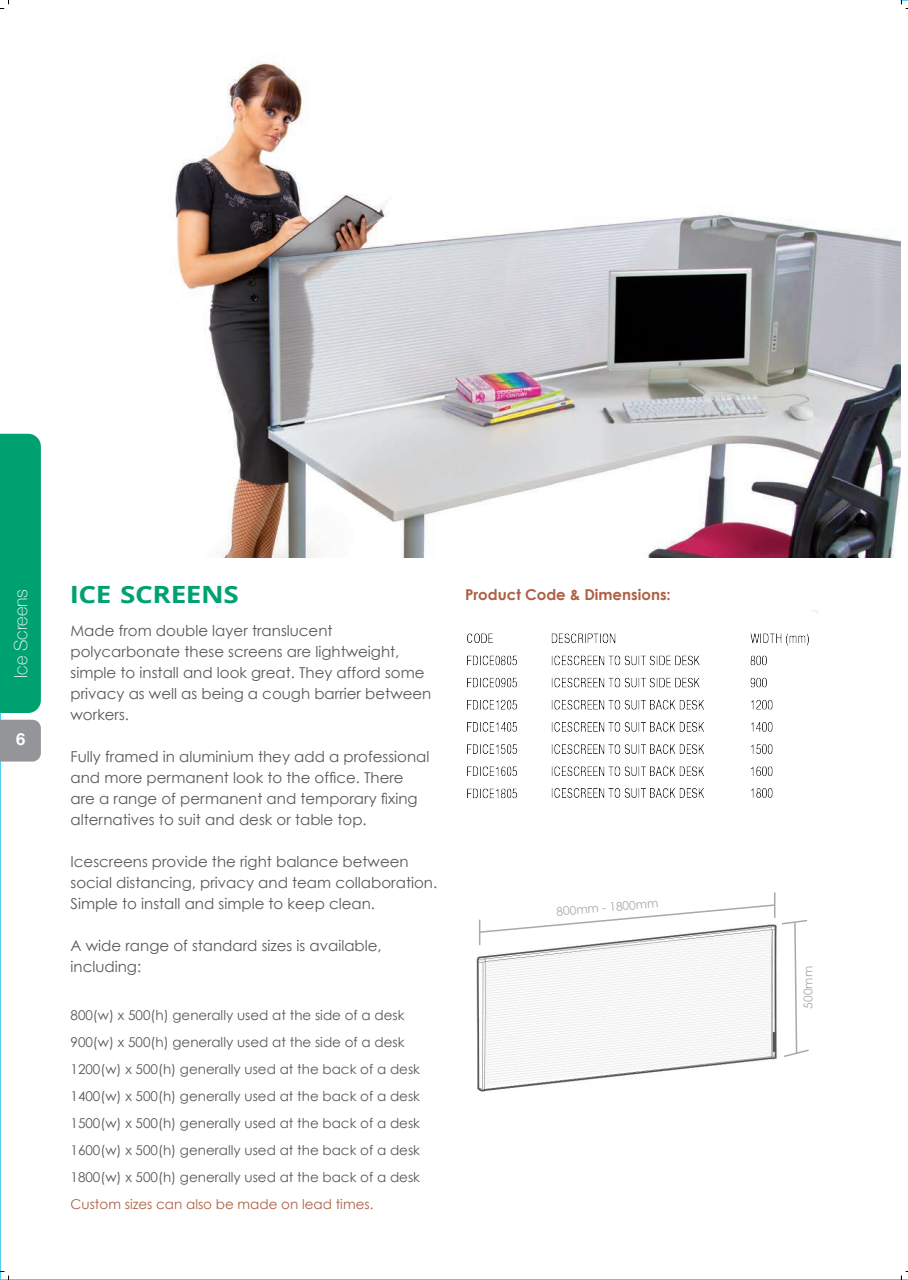
<style>
.page{position:relative;width:908px;height:1280px;background:#fff}
.page>*{position:absolute;margin:0;border:0;box-sizing:border-box;transform-origin:0 0}
.t1{font:700 23.7px "Open Sans";letter-spacing:-.015em;color:#00a170;scale:1.17 1}
.t2{font:100 18px "Helvetica Neue";color:#fff}
.t3{font:700 16.5px "Helvetica Neue";color:#fff}
.t4{font:15px/21px "Century Gothic";color:#57585a}
.t5{font:700 15px "Century Gothic";color:#ad6044}
.t6{font:13.5px/27px "Century Gothic";color:#57585a}
.t7{font:12px "Century Gothic";color:#a8a9ad}
.s1{color:#ad6044}
</style>
<div class="page">
<img style="left:0;top:61px;width:900px;height:496px">
<div style="left:0;top:434px;width:41px;height:279px;background:#00a170"></div>
<div style="left:0;top:720px;width:41px;height:41px;background:#939598"></div>
<img style="left:467px;top:611px;width:351px;height:188px">
<img style="left:476px;top:957px;width:301px;height:135px">
<svg style="left:478px;top:892px;width:331px;height:166px"></svg>
<svg style="left:901px;top:1271px;width:7px;height:9px"></svg>
<svg style="left:0;top:1271px;width:9px;height:9px"></svg>
<svg style="left:901px;top:0;width:7px;height:9px"></svg>
<p class="t2" style="left:7px;top:678px;width:90px;rotate:-90deg">Ice Screens</p>
<p class="t1" style="left:70px;top:578px;width:146px">ICE SCREENS</p>
<p class="t4" style="left:71px;top:620px;width:362px">Made from double layer translucent polycarbonate these screens are lightweight, simple to install and look great. They afford some privacy as well as being a cough barrier between workers.</p>
<p class="t4" style="left:71px;top:746px;width:360px">Fully framed in aluminium they add a professional and more permanent look to the office. There are a range of permanent and temporary fixing alternatives to suit and desk or table top.</p>
<p class="t4" style="left:71px;top:851px;width:368px">Icescreens provide the right balance between social distancing, privacy and team collaboration.<br>Simple to install and simple to keep clean.</p>
<p class="t4" style="left:71px;top:935px;width:313px">A wide range of standard sizes is available, including:</p>
<p class="t6" style="left:71px;top:1001px;width:351px">800(w) x 500(h) generally used at the side of a desk 900(w) x 500(h) generally used at the side of a desk 1200(w) x 500(h) generally used at the back of a desk 1400(w) x 500(h) generally used at the back of a desk 1500(w) x 500(h) generally used at the back of a desk 1600(w) x 500(h) generally used at the back of a desk 1800(w) x 500(h) generally used at the back of a desk <span class="s1">Custom sizes can also be made on lead times.</span></p>
<p class="t3" style="left:16px;top:726px;width:11px">6</p>
<p class="t5" style="left:465px;top:585px;width:207px">Product Code &amp; Dimensions:</p>
<p class="t7" style="left:556px;top:904px;width:104px;rotate:-5deg">800mm - 1800mm</p>
<p class="t7" style="left:801px;top:1008px;width:44px;rotate:-90deg">500mm</p>
</div>
